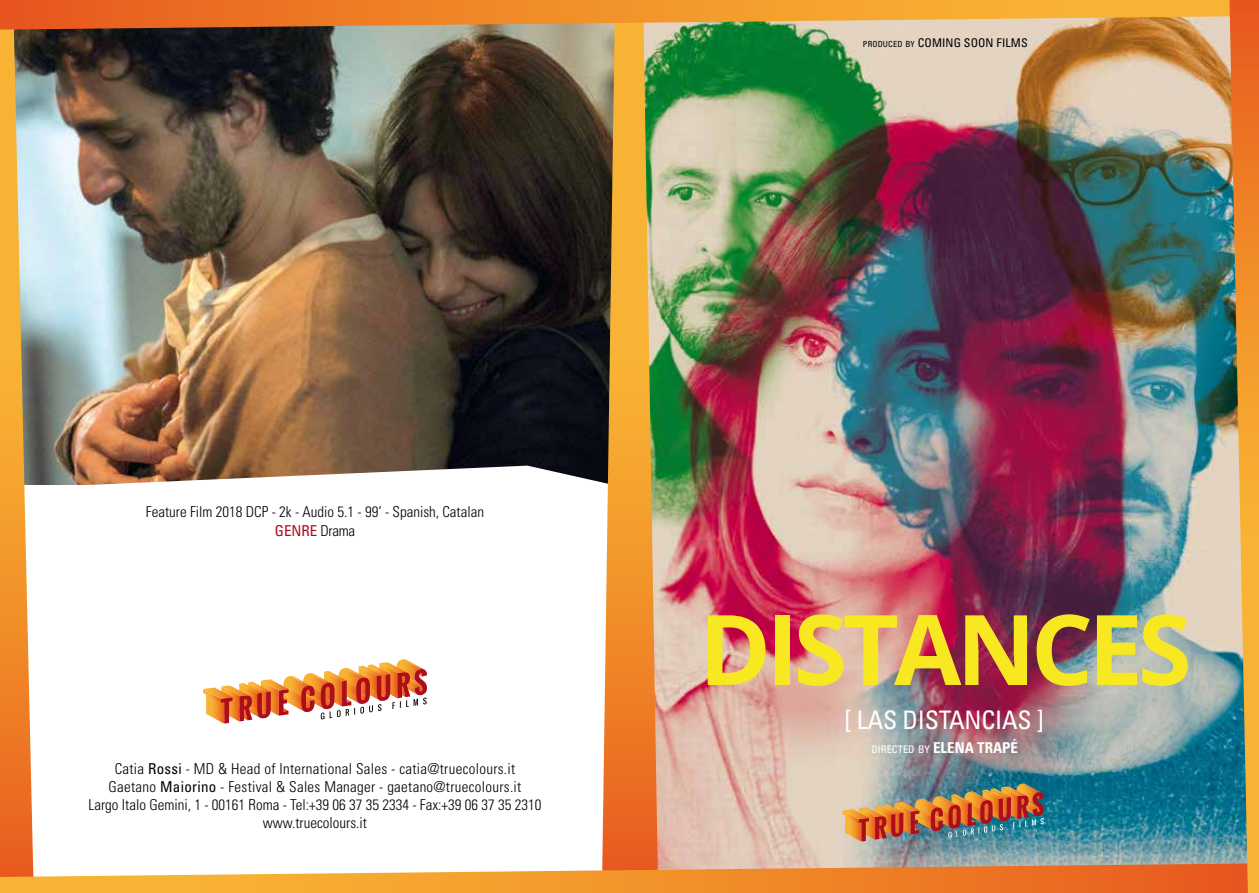
<style>
.page{position:relative;width:1259px;height:893px;background:#fff}
.page>*{position:absolute;margin:0;border:0;box-sizing:border-box;transform-origin:0 0}
.t1{font:700 97.5px "Open Sans";letter-spacing:-.05em;color:#f8e822}
.t2{font:condensed 25.5px "Univers LT Std";letter-spacing:-.01em;color:#fff}
.t3{font:300 condensed 15px/18px "Univers LT Std";letter-spacing:.02em;color:#000;text-align:center}
.t4{font:300 condensed 15px/19.5px "Univers LT Std";color:#000;text-align:center}
.t5{font:condensed 12px "Univers LT Std";letter-spacing:.01em;color:#000}
.t6{font:condensed 10.5px "Univers LT Std";color:#fff}
.s1{font-size:8.4px}
.s2{font-weight:400;color:#ae0e1b}
.s3{font-weight:400}
.s4{font-weight:700;font-size:15px}
</style>
<div class="page">
<img style="left:0;top:0;width:1259px;height:893px">
<p class="t5" style="left:863px;top:35px;width:157px"><span class="s1">PRODUCED BY</span> COMING SOON FILMS</p>
<p class="t4" style="left:146px;top:502px;width:340px">Feature Film 2018 DCP - 2k - Audio 5.1 - 99’ - Spanish, Catalan<br><span class="s2">GENRE</span> Drama</p>
<p class="t3" style="left:89px;top:760px;width:454px">Catia <span class="s3">ROSSI</span> - MD &amp; Head of International Sales - catia@truecolours.it<br>Gaetano <span class="s3">MAIORINO</span> - Festival &amp; Sales Manager - gaetano@truecolours.it<br>Largo Italo Gemini, 1 - 00161 Roma - Tel:+39 06 37 35 2334 - Fax:+39 06 37 35 2310 www.truecolours.it</p>
<h1 class="t1" style="left:699px;top:581px;width:494px">DISTANCES</h1>
<h2 class="t2" style="left:844px;top:703px;width:201px">[ LAS DISTANC IAS ]</h2>
<p class="t6" style="left:871px;top:743px;width:148px">DIRECTED BY <span class="s4">ELENA TRAPÉ</span></p>
</div>
